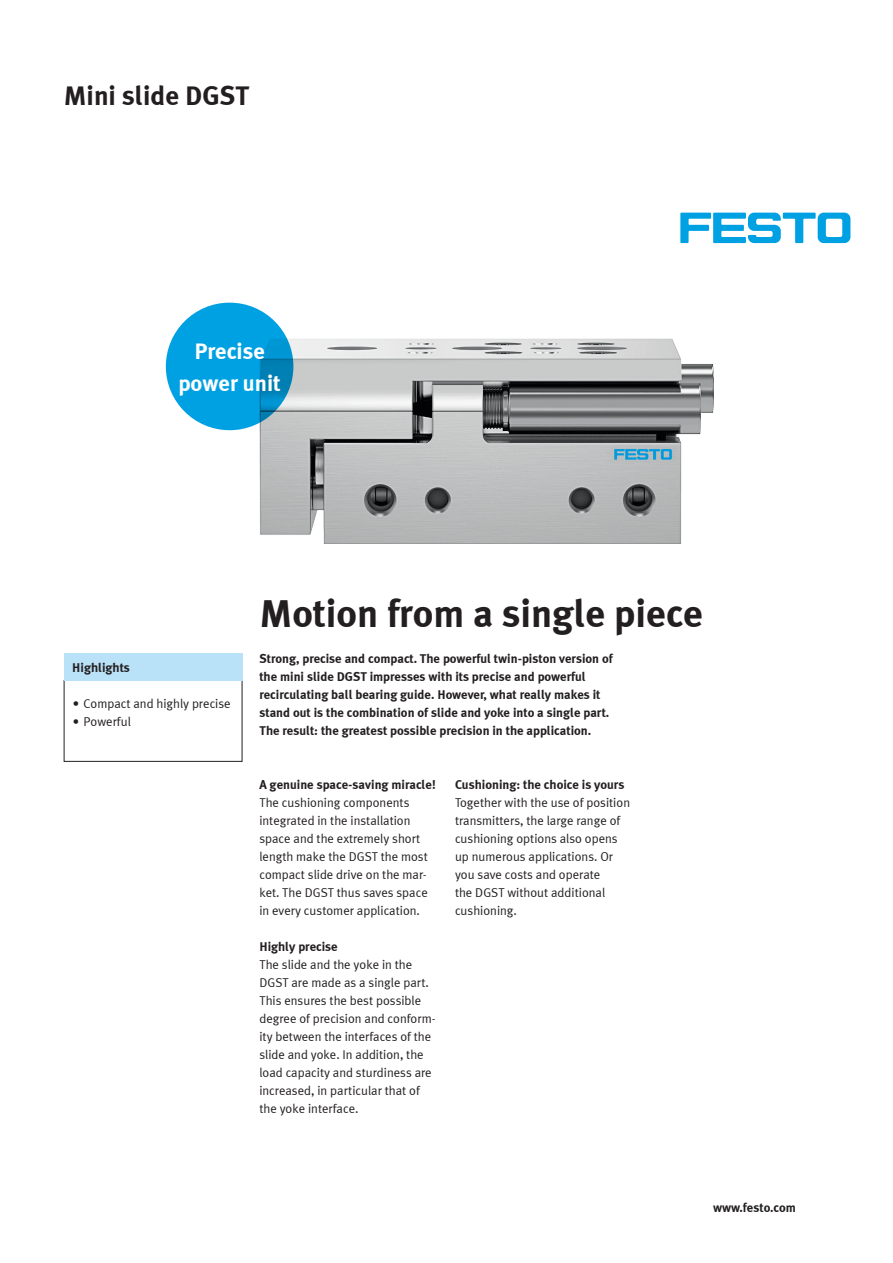
<style>
.page{position:relative;width:893px;height:1263px;background:#fff}
.page>*{position:absolute;margin:0;border:0;box-sizing:border-box;transform-origin:0 0}
.Meta_26pt_bo{font:700 39px "Meta Plus LF";color:#231f20}
.Meta_18pt_bo{font:700 27px "Meta Plus LF";color:#231f20}
.Meta_15pt_bo_white_c{font:700 22.5px "Meta Plus LF";color:#fff}
.Meta_8_5pt_re{font:12.75px/18px "Meta Plus LF";color:#231f20}
.Meta_8_5pt_bo{font:700 12.75px/18px "Meta Plus LF";color:#231f20}
.Meta_8_5pt_bo_free{font:700 12.75px "Meta Plus LF";color:#231f20}
</style>
<div class="page">
<svg style="left:680px;top:213px;width:170px;height:30px"></svg>
<div style="left:64px;top:680px;width:178px;height:82px;border:1px solid #231f20"></div>
<div style="left:64px;top:654px;width:178px;height:27px;background:#b9e1f7"></div>
<img style="left:259px;top:339px;width:454px;height:205px">
<svg style="left:166px;top:303px;width:127px;height:127px;background:#009cdc"></svg>
<p class="Meta_18pt_bo" style="left:64px;top:79px;width:187px">Mini slide DGST</p>
<p class="Meta_15pt_bo_white_c" style="left:194px;top:337px;width:72px">Precise</p>
<p class="Meta_15pt_bo_white_c" style="left:178px;top:368px;width:104px">power unit</p>
<p class="Meta_8_5pt_bo" style="left:72px;top:658px;width:59px">Highlights</p>
<p class="Meta_8_5pt_re" style="left:73px;top:694px;width:159px">• Compact and highly precise</p>
<p class="Meta_8_5pt_re" style="left:73px;top:712px;width:59px">• Powerful</p>
<p class="Meta_26pt_bo" style="left:259px;top:588px;width:445px">Motion from a single piece</p>
<p class="Meta_8_5pt_bo" style="left:259px;top:649px;width:355px">Strong, precise and compact. The powerful twin-piston version of the mini slide DGST impresses with its precise and powerful recirculating ball bearing guide. However, what really makes it stand out is the combination of slide and yoke into a single part.<br>The result: the greatest possible precision in the application.</p>
<p class="Meta_8_5pt_bo" style="left:259px;top:775px;width:178px">A genuine space-saving miracle!</p>
<p class="Meta_8_5pt_re" style="left:259px;top:793px;width:170px">The cushioning components integrated in the installation space and the extremely short length make the DGST the most compact slide drive on the mar&shy;ket. The DGST thus saves space in every customer application.</p>
<p class="Meta_8_5pt_bo" style="left:259px;top:937px;width:80px">Highly precise</p>
<p class="Meta_8_5pt_re" style="left:259px;top:955px;width:178px">The slide and the yoke in the<br>DGST are made as a single part.<br>This ensures the best possible degree of precision and conform&shy;ity between the interfaces of the slide and yoke. In addition, the load capacity and sturdiness are increased, in particular that of the yoke interface.</p>
<p class="Meta_8_5pt_bo" style="left:455px;top:775px;width:171px">Cushioning: the choice is yours</p>
<p class="Meta_8_5pt_re" style="left:455px;top:793px;width:177px">Together with the use of position transmitters, the large range of cushioning options also opens up numerous applications. Or you save costs and operate<br>the DGST without additional cushioning.</p>
<p class="Meta_8_5pt_bo_free" style="left:713px;top:1200px;width:84px">www.festo.com</p>
</div>
